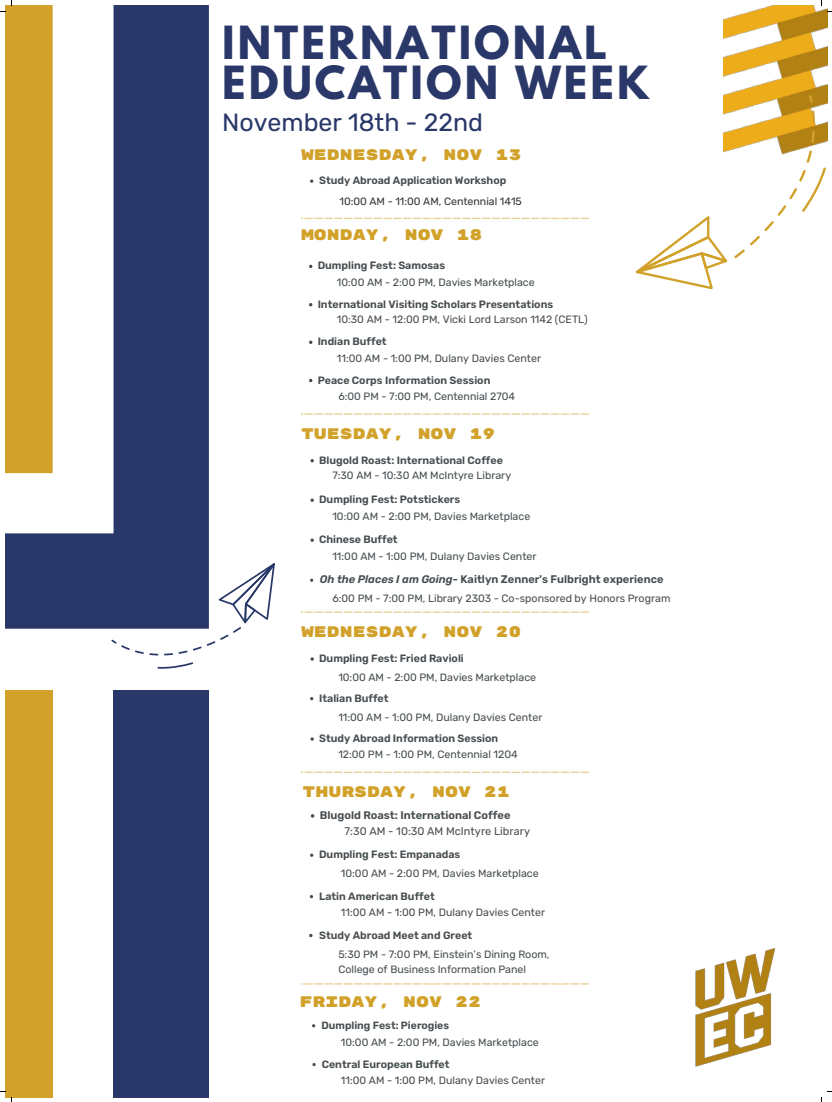
<style>
.page{position:relative;width:832px;height:1102px;background:#fff}
.page>*{position:absolute;margin:0;border:0;box-sizing:border-box;transform-origin:0 0}
.t1{font:700 40.5px/39.9px "League Spartan";letter-spacing:.075em;color:#293769}
.t2{font:24.94px "Rubik";color:#293769}
.t3{font:15.25px "Rubik Mono One";color:#d1a12a}
.t4{font:600 11px "Rubik";color:#464d50}
.t5{font:11px "Rubik";color:#464d50}
.t6{font:10.62px/14.9px "Rubik";color:#464d50}
.t7{font:600 10.62px "Rubik";color:#464d50}
.t8{font:10.62px "Rubik";color:#343434}
.t9{font:600 10.5px "Rubik";color:#464d50}
.s1{font-style:italic}
</style>
<div class="page">
<svg style="left:301px;top:218px;width:287px;height:1px"></svg>
<img style="left:695px;top:948px;width:79px;height:117px">
<svg style="left:5px;top:5px;width:204px;height:623px;fill:#293769"></svg>
<div style="left:113px;top:689px;width:96px;height:407px;background:#293769"></div>
<div style="left:5px;top:689px;width:48px;height:407px;background:#d1a12a"></div>
<svg style="left:301px;top:413px;width:287px;height:1px"></svg>
<svg style="left:301px;top:771px;width:287px;height:2px"></svg>
<svg style="left:301px;top:983px;width:287px;height:1px"></svg>
<img style="left:723px;top:5px;width:103px;height:89px">
<svg style="left:635px;top:94px;width:191px;height:196px"></svg>
<svg style="left:310px;top:498px;width:4px;height:4px"></svg>
<svg style="left:310px;top:538px;width:4px;height:4px"></svg>
<svg style="left:111px;top:556px;width:477px;height:144px"></svg>
<svg style="left:310px;top:179px;width:3px;height:4px"></svg>
<svg style="left:310px;top:459px;width:4px;height:3px"></svg>
<svg style="left:0;top:0;width:53px;height:473px"></svg>
<p class="t1" style="left:222px;top:28px;width:428px">INTERNATIONAL<br>EDUCATION WEEK</p>
<h1 class="t2" style="left:222px;top:108px;width:262px">November 18th - 22nd</h1>
<p class="t3" style="left:301px;top:145px;width:222px">WEDNESDAY, NOV 13</p>
<p class="t8" style="left:339px;top:194px;width:184px">10:00 AM - 11:00 AM, Centennial 1415</p>
<p class="t7" style="left:319px;top:174px;width:189px">Study Abroad Application Workshop</p>
<p class="t3" style="left:301px;top:226px;width:183px">MONDAY, NOV 18</p>
<p class="t7" style="left:317px;top:259px;width:129px">Dumpling Fest: Samosas</p>
<p class="t6" style="left:337px;top:275px;width:199px">10:00 AM - 2:00 PM, Davies Marketplace</p>
<p class="t7" style="left:317px;top:298px;width:237px">International Visiting Scholars Presentations</p>
<p class="t6" style="left:337px;top:312px;width:252px">10:30 AM - 12:00 PM, Vicki Lord Larson 1142 (CETL)</p>
<p class="t7" style="left:317px;top:335px;width:70px">Indian Buffet</p>
<p class="t6" style="left:337px;top:350px;width:205px">11:00 AM - 1:00 PM, Dulany Davies Center</p>
<p class="t6" style="left:338px;top:389px;width:178px">6:00 PM - 7:00 PM, Centennial 2704</p>
<p class="t7" style="left:317px;top:373px;width:174px">Peace Corps Information Session</p>
<p class="t3" style="left:301px;top:425px;width:196px">TUESDAY, NOV 19</p>
<p class="t7" style="left:319px;top:454px;width:185px">Blugold Roast: International Coffee</p>
<p class="t6" style="left:332px;top:468px;width:180px">7:30 AM - 10:30 AM McIntyre Library</p>
<p class="t7" style="left:319px;top:493px;width:143px">Dumpling Fest: Potstickers</p>
<p class="t6" style="left:332px;top:508px;width:199px">10:00 AM - 2:00 PM, Davies Marketplace</p>
<p class="t7" style="left:319px;top:533px;width:80px">Chinese Buffet</p>
<p class="t6" style="left:332px;top:548px;width:205px">11:00 AM - 1:00 PM, Dulany Davies Center</p>
<p class="t4" style="left:319px;top:573px;width:345px"><span class="s1">Oh the Places I am Going</span>- Kaitlyn Zenner's Fulbright experience</p>
<p class="t6" style="left:332px;top:591px;width:339px">6:00 PM - 7:00 PM, Library 2303 - Co-sponsored by Honors Program</p>
<p class="t3" style="left:301px;top:622px;width:222px">WEDNESDAY, NOV 20</p>
<p class="t7" style="left:319px;top:652px;width:146px">Dumpling Fest: Fried Ravioli</p>
<p class="t6" style="left:338px;top:669px;width:199px">10:00 AM - 2:00 PM, Davies Marketplace</p>
<p class="t7" style="left:319px;top:691px;width:71px">Italian Buffet</p>
<p class="t6" style="left:338px;top:710px;width:205px">11:00 AM - 1:00 PM, Dulany Davies Center</p>
<p class="t7" style="left:319px;top:732px;width:181px">Study Abroad Information Session</p>
<p class="t6" style="left:338px;top:747px;width:181px">12:00 PM - 1:00 PM, Centennial 1204</p>
<p class="t3" style="left:302px;top:782px;width:209px">THURSDAY, NOV 21</p>
<p class="t4" style="left:320px;top:808px;width:192px">Blugold Roast: International Coffee</p>
<p class="t5" style="left:344px;top:825px;width:187px">7:30 AM - 10:30 AM McIntyre Library</p>
<p class="t7" style="left:319px;top:848px;width:143px">Dumpling Fest: Empanadas</p>
<p class="t6" style="left:341px;top:865px;width:199px">10:00 AM - 2:00 PM, Davies Marketplace</p>
<p class="t7" style="left:319px;top:889px;width:117px">Latin American Buffet</p>
<p class="t6" style="left:341px;top:904px;width:205px">11:00 AM - 1:00 PM, Dulany Davies Center</p>
<p class="t7" style="left:319px;top:929px;width:155px">Study Abroad Meet and Greet</p>
<p class="t6" style="left:338px;top:946px;width:213px">5:30 PM - 7:00 PM, Einstein’s Dining Room,<br>College of Business Information Panel</p>
<p class="t3" style="left:299px;top:992px;width:183px">FRIDAY, NOV 22</p>
<p class="t9" style="left:321px;top:1018px;width:129px">Dumpling Fest: Pierogies</p>
<p class="t6" style="left:341px;top:1034px;width:199px">10:00 AM - 2:00 PM, Davies Marketplace</p>
<p class="t7" style="left:321px;top:1057px;width:129px">Central European Buffet</p>
<p class="t6" style="left:341px;top:1072px;width:205px">11:00 AM - 1:00 PM, Dulany Davies Center</p>
</div>
